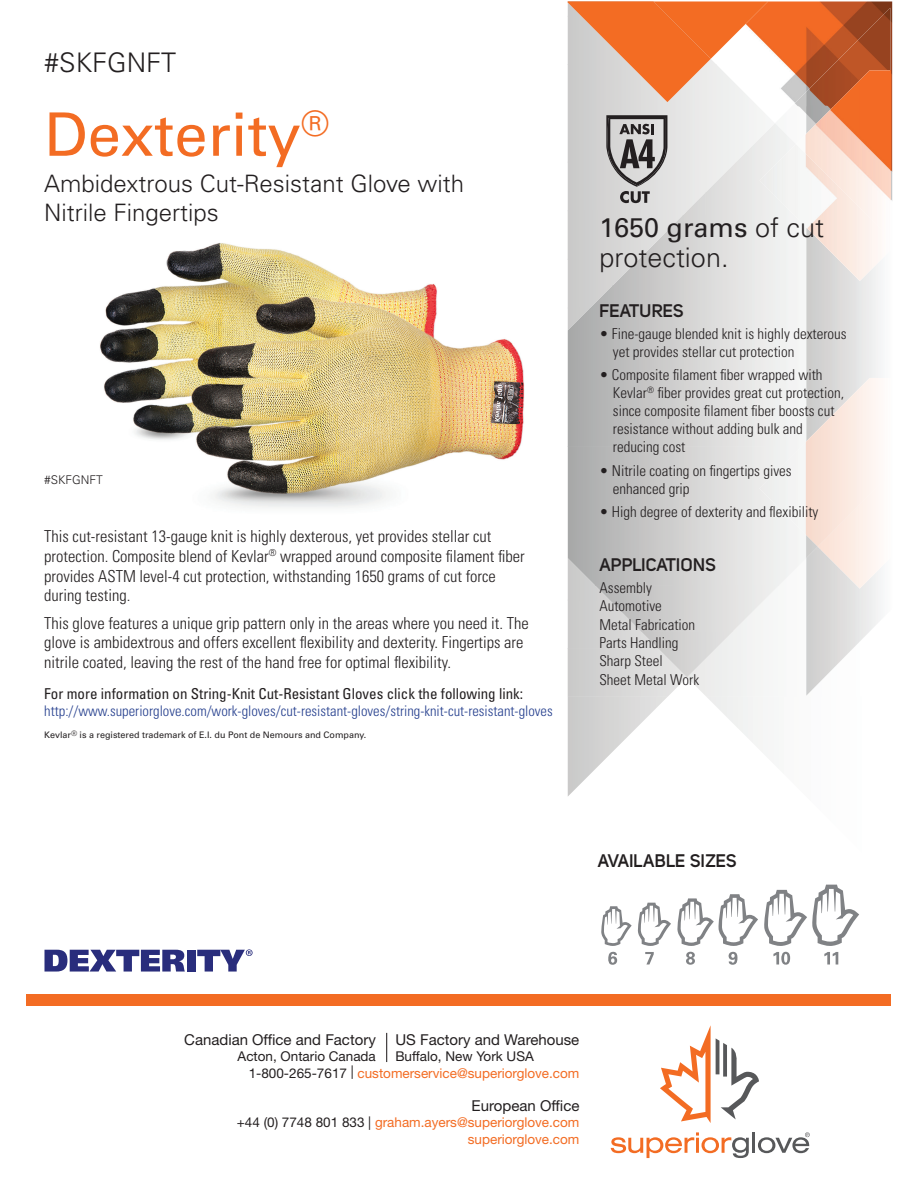
<style>
.page{position:relative;width:918px;height:1188px;background:#fff}
.page>*{position:absolute;margin:0;border:0;box-sizing:border-box;transform-origin:0 0}
.t1{font:60px "Univers LT Std";color:#f36c23}
.t2{font:300 27px/30px "Univers LT Std";color:#231f20}
.t3{font:300 24px/28.8px "Univers LT Std";color:#231f20}
.t4{font:700 18px "Uni Sans Semi";color:#231f20}
.t5{font:300 condensed 16.5px/19.8px "Univers LT Std";color:#231f20}
.t6{font:300 condensed 15px/18px "Univers LT Std";color:#231f20}
.t7{font:condensed 15px "Univers LT Std";color:#231f20}
.t8{font:15px "Helvetica Neue LT Std";color:#231f20}
.t9{font:300 condensed 14.7px "Univers LT Std";color:#253f8e}
.t10{font:13.5px/16.5px "Helvetica Neue LT Std";color:#231f20}
.t11{font:13.5px/16.5px "Helvetica Neue LT Std";color:#f36c23;text-align:right}
.t12{font:300 12px "Univers LT Std";color:#231f20}
.t13{font:9px "Univers LT Std";color:#231f20}
.s1{font-weight:400}
.s2{color:#f36c23}
.s3{color:#231f20}
</style>
<div class="page">
<img style="left:768px;top:1px;width:124px;height:99px">
<img style="left:891px;top:70px;width:1px;height:169px">
<img style="left:809px;top:8px;width:82px;height:62px">
<img style="left:728px;top:586px;width:153px;height:111px">
<img style="left:792px;top:89px;width:4px;height:16px">
<img style="left:796px;top:70px;width:95px;height:74px">
<img style="left:818px;top:547px;width:63px;height:42px">
<svg style="left:568px;top:697px;width:99px;height:99px"></svg>
<img style="left:568px;top:64px;width:207px;height:98px">
<svg style="left:568px;top:1px;width:200px;height:101px;background:#eba47e"></svg>
<img style="left:705px;top:123px;width:90px;height:93px">
<img style="left:595px;top:585px;width:184px;height:47px">
<img style="left:641px;top:631px;width:92px;height:46px">
<img style="left:682px;top:192px;width:24px;height:24px">
<img style="left:568px;top:285px;width:45px;height:162px">
<img style="left:759px;top:144px;width:132px;height:137px">
<img style="left:759px;top:378px;width:122px;height:169px">
<div style="left:26px;top:994px;width:864px;height:12px;background:#f36c23"></div>
<svg style="left:611px;top:1132px;width:138px;height:26px"></svg>
<hr style="left:752px;top:1132px;width:3px;height:21px;background:#57585a">
<svg style="left:660px;top:1025px;width:99px;height:98px"></svg>
<svg style="left:758px;top:1132px;width:52px;height:21px"></svg>
<svg style="left:386px;top:1033px;width:1px;height:29px"></svg>
<svg style="left:601px;top:903px;width:70px;height:43px"></svg>
<svg style="left:677px;top:697px;width:182px;height:249px"></svg>
<svg style="left:608px;top:952px;width:9px;height:13px"></svg>
<svg style="left:645px;top:952px;width:9px;height:13px"></svg>
<svg style="left:686px;top:952px;width:9px;height:13px"></svg>
<svg style="left:729px;top:952px;width:8px;height:13px"></svg>
<svg style="left:773px;top:952px;width:17px;height:13px"></svg>
<svg style="left:824px;top:952px;width:14px;height:13px"></svg>
<svg style="left:45px;top:950px;width:140px;height:22px"></svg>
<div style="left:187px;top:950px;width:8px;height:22px;background:#292d7c"></div>
<svg style="left:197px;top:949px;width:56px;height:23px"></svg>
<img style="left:100px;top:243px;width:425px;height:265px">
<svg style="left:606px;top:115px;width:61px;height:88px;background:#9e9c9c"></svg>
<h2 class="t2" style="left:44px;top:47px;width:134px">#SKFGNFT</h2>
<h1 class="t1" style="left:44px;top:99px;width:286px">Dexterity<sup>®</sup></h1>
<h3 class="t3" style="left:44px;top:169px;width:421px">Ambidextrous Cut-Resistant Glove with<br>Nitrile Fingertips</h3>
<p class="t12" style="left:44px;top:472px;width:60px">#SKFGNFT</p>
<p class="t5" style="left:44px;top:526px;width:482px">This cut-resistant 13-gauge knit is highly dexterous, yet provides stellar cut protection. Composite blend of Kevlar<sup>®</sup> wrapped around composite filament fiber provides ASTM level-4 cut protection, withstanding 1650 grams of cut force during testing.</p>
<p class="t5" style="left:44px;top:613px;width:486px">This glove features a unique grip pattern only in the areas where you need it. The glove is ambidextrous and offers excellent flexibility and dexterity. Fingertips are nitrile coated, leaving the rest of the hand free for optimal flexibility.</p>
<p class="t7" style="left:44px;top:684px;width:481px">For more information on String-Knit Cut-Resistant Gloves click the following link:</p>
<p class="t9" style="left:44px;top:702px;width:510px">http://www.superiorglove.com/work-gloves/cut-resistant-gloves/string-knit-cut-resistant-gloves</p>
<p class="t13" style="left:44px;top:729px;width:324px">Kevlar<sup>®</sup> is a registered trademark of E.I. du Pont de Nemours and Company.</p>
<h2 class="t2" style="left:599px;top:212px;width:226px"><span class="s1">1650 grams</span> of cut protection.</h2>
<p class="t4" style="left:599px;top:300px;width:86px">FEATURES</p>
<p class="t6" style="left:613px;top:325px;width:235px;text-indent:-14px">• Fine-gauge blended knit is highly dexterous yet provides stellar cut protection</p>
<p class="t6" style="left:613px;top:366px;width:233px;text-indent:-14px">• Composite filament fiber wrapped with Kevlar<sup>®</sup> fiber provides great cut protection, since composite filament fiber boosts cut resistance without adding bulk and reducing cost</p>
<p class="t6" style="left:613px;top:461px;width:180px;text-indent:-14px">• Nitrile coating on fingertips gives enhanced grip</p>
<p class="t6" style="left:599px;top:503px;width:220px">• High degree of dexterity and flexibility</p>
<p class="t4" style="left:599px;top:554px;width:118px">APPLICATIONS</p>
<p class="t6" style="left:599px;top:579px;width:101px">Assembly<br>Automotive<br>Metal Fabrication<br>Parts Handling<br>Sharp Steel<br>Sheet Metal Work</p>
<p class="t4" style="left:598px;top:849px;width:140px">AVAILABLE SIZES</p>
<p class="t8" style="left:184px;top:1030px;width:193px">Canadian Office and Factory</p>
<p class="t8" style="left:395px;top:1030px;width:185px">US Factory and Warehouse</p>
<p class="t10" style="left:238px;top:1048px;width:140px">Acton, Ontario Canada</p>
<p class="t10" style="left:249px;top:1048px;width:332px;text-indent:147px">Buffalo, New York USA<br>1-800-265-7617 | <span class="s2">customerservice@superiorglove.com</span></p>
<p class="t8" style="left:472px;top:1096px;width:109px">European Office</p>
<p class="t11" style="left:237px;top:1114px;width:344px"><span class="s3">+44 (0) 7748 801 833 |</span> graham.ayers@superiorglove.com superiorglove.com</p>
</div>
